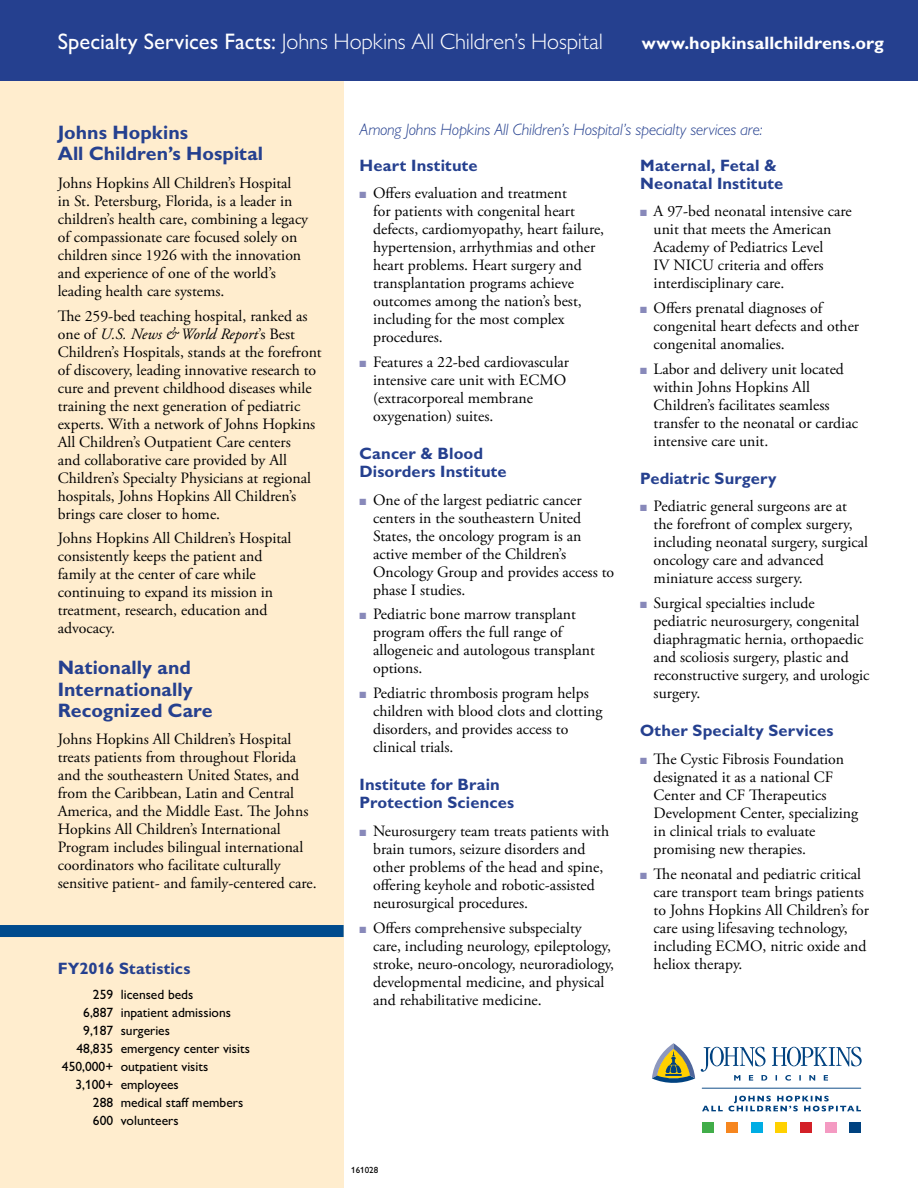
<style>
.page{position:relative;width:918px;height:1188px;background:#fff}
.page>*{position:absolute;margin:0;border:0;box-sizing:border-box;transform-origin:0 0}
.t1{font:300 22.5px "Gill Sans MT Std";letter-spacing:-.005em;color:#fff}
.t2{font:700 19.5px/21px "Gill Sans MT Std";color:#25408f}
.t3{font:700 18px "Gill Sans MT Std";color:#fff}
.t4{font:700 16.5px/18px "Gill Sans MT Std";letter-spacing:.005em;color:#25408f}
.t5{font:italic 300 16.5px "Gill Sans MT Std";letter-spacing:-.01em;color:#25408f}
.t6{font:15.75px/18px "Adobe Garamond Pro";color:#000}
.t7{font:500 13.5px "Gill Sans MT Std";color:#000}
.t8{font:500 9px "Gill Sans MT Std";color:#000}
.s1{font-weight:500}
.s2{font-style:italic}
.s3{color:#8889ba}
</style>
<div class="page">
<div style="left:0;top:80px;width:344px;height:1108px;background:#ffedce"></div>
<svg style="left:701px;top:1047px;width:161px;height:64px"></svg>
<div style="left:751px;top:1122px;width:12px;height:11px;background:#00ade4"></div>
<div style="left:776px;top:1122px;width:11px;height:11px;background:#ffd100"></div>
<div style="left:800px;top:1122px;width:12px;height:11px;background:#d32027"></div>
<div style="left:702px;top:1122px;width:11px;height:11px;background:#41ad49"></div>
<div style="left:726px;top:1122px;width:12px;height:11px;background:#f6861f"></div>
<div style="left:825px;top:1122px;width:11px;height:11px;background:#f49ac2"></div>
<div style="left:850px;top:1122px;width:11px;height:11px;background:#004280"></div>
<svg style="left:652px;top:1043px;width:43px;height:40px"></svg>
<div style="left:0;top:0;width:918px;height:80px;background:#25408f"></div>
<div style="left:0;top:925px;width:344px;height:12px;background:#004b8d"></div>
<h1 class="t1" style="left:58px;top:28px;width:547px"><span class="s1">Specialty Services Facts:</span> Johns Hopkins All Children’s Hospital</h1>
<p class="t3" style="left:642px;top:32px;width:244px">www.hopkinsallchildrens.org</p>
<p class="t2" style="left:58px;top:122px;width:207px">Johns Hopkins<br>All Children’s Hospital</p>
<p class="t6" style="left:58px;top:174px;width:252px">Johns Hopkins All Children’s Hospital<br>in St. Petersburg, Florida, is a leader in children’s health care, combining a legacy of compassionate care focused solely on children since 1926 with the innovation and experience of one of the world’s leading health care systems.</p>
<p class="t6" style="left:58px;top:307px;width:266px">The 259-bed teaching hospital, ranked as one of <span class="s2">U.S. News &amp; World Report</span>’s Best Children’s Hospitals, stands at the forefront of discovery, leading innovative research to cure and prevent childhood diseases while training the next generation of pediatric experts. With a network of Johns Hopkins All Children’s Outpatient Care centers<br>and collaborative care provided by All Children’s Specialty Physicians at regional hospitals, Johns Hopkins All Children’s brings care closer to home.</p>
<p class="t6" style="left:58px;top:530px;width:235px">Johns Hopkins All Children’s Hospital consistently keeps the patient and family at the center of care while continuing to expand its mission in treatment, research, education and advocacy.</p>
<p class="t2" style="left:58px;top:657px;width:157px">Nationally and<br>Internationally<br>Recognized Care</p>
<p class="t6" style="left:58px;top:731px;width:260px">Johns Hopkins All Children’s Hospital treats patients from throughout Florida and the southeastern United States, and from the Caribbean, Latin and Central America, and the Middle East. The Johns Hopkins All Children’s International Program includes bilingual international coordinators who facilitate culturally sensitive patient- and family-centered care.</p>
<p class="t4" style="left:58px;top:959px;width:134px">FY2016 Statistics</p>
<p class="t7" style="left:93px;top:986px;width:102px">259 licensed beds</p>
<p class="t7" style="left:83px;top:1004px;width:149px">6,887 inpatient admissions</p>
<p class="t7" style="left:83px;top:1022px;width:88px">9,187 surgeries</p>
<p class="t7" style="left:77px;top:1040px;width:175px">48,835 emergency center visits</p>
<p class="t7" style="left:62px;top:1058px;width:148px">450,000+ outpatient visits</p>
<p class="t7" style="left:75px;top:1076px;width:105px">3,100+ employees</p>
<p class="t7" style="left:93px;top:1094px;width:152px">288 medical staff members</p>
<p class="t7" style="left:93px;top:1112px;width:87px">600 volunteers</p>
<p class="t5" style="left:360px;top:120px;width:405px">Among Johns Hopkins All Children’s Hospital’s specialty services are:</p>
<p class="t4" style="left:360px;top:156px;width:120px">Heart Institute</p>
<p class="t6" style="left:373px;top:185px;width:233px;text-indent:-13px"><span class="s3">■</span> Offers evaluation and treatment<br>for patients with congenital heart defects, cardiomyopathy, heart failure, hypertension, arrhythmias and other heart problems. Heart surgery and transplantation programs achieve outcomes among the nation’s best, including for the most complex procedures.</p>
<p class="t6" style="left:373px;top:354px;width:198px;text-indent:-13px"><span class="s3">■</span> Features a 22-bed cardiovascular intensive care unit with ECMO (extracorporeal membrane oxygenation) suites.</p>
<p class="t4" style="left:360px;top:444px;width:149px">Cancer &amp; Blood<br>Disorders Institute</p>
<p class="t6" style="left:373px;top:491px;width:243px;text-indent:-13px"><span class="s3">■</span> One of the largest pediatric cancer centers in the southeastern United<br>States, the oncology program is an active member of the Children’s<br>Oncology Group and provides access to phase I studies.</p>
<p class="t6" style="left:373px;top:606px;width:223px;text-indent:-13px"><span class="s3">■</span> Pediatric bone marrow transplant program offers the full range of allogeneic and autologous transplant options.</p>
<p class="t6" style="left:373px;top:685px;width:231px;text-indent:-13px"><span class="s3">■</span> Pediatric thrombosis program helps children with blood clots and clotting disorders, and provides access to clinical trials.</p>
<p class="t4" style="left:360px;top:776px;width:156px">Institute for Brain<br>Protection Sciences</p>
<p class="t6" style="left:373px;top:822px;width:238px;text-indent:-13px"><span class="s3">■</span> Neurosurgery team treats patients with brain tumors, seizure disorders and other problems of the head and spine, offering keyhole and robotic-assisted neurosurgical procedures.</p>
<p class="t6" style="left:373px;top:919px;width:243px;text-indent:-13px"><span class="s3">■</span> Offers comprehensive subspecialty<br>care, including neurology, epileptology, stroke, neuro-oncology, neuroradiology, developmental medicine, and physical and rehabilitative medicine.</p>
<p class="t4" style="left:640px;top:156px;width:145px">Maternal, Fetal &amp;<br>Neonatal Institute</p>
<p class="t6" style="left:654px;top:203px;width:200px;text-indent:-13px"><span class="s3">■</span> A 97-bed neonatal intensive care unit that meets the American<br>Academy of Pediatrics Level<br>IV NICU criteria and offers interdisciplinary care.</p>
<p class="t6" style="left:654px;top:300px;width:207px;text-indent:-13px"><span class="s3">■</span> Offers prenatal diagnoses of congenital heart defects and other congenital anomalies.</p>
<p class="t6" style="left:654px;top:360px;width:206px;text-indent:-13px"><span class="s3">■</span> Labor and delivery unit located within Johns Hopkins All<br>Children’s facilitates seamless transfer to the neonatal or cardiac intensive care unit.</p>
<p class="t4" style="left:640px;top:469px;width:138px">Pediatric Surgery</p>
<p class="t6" style="left:654px;top:498px;width:216px;text-indent:-13px"><span class="s3">■</span> Pediatric general surgeons are at the forefront of complex surgery, including neonatal surgery, surgical oncology care and advanced miniature access surgery.</p>
<p class="t6" style="left:654px;top:595px;width:217px;text-indent:-13px"><span class="s3">■</span> Surgical specialties include pediatric neurosurgery, congenital diaphragmatic hernia, orthopaedic and scoliosis surgery, plastic and reconstructive surgery, and urologic surgery.</p>
<p class="t4" style="left:640px;top:722px;width:195px">Other Specialty Services</p>
<p class="t6" style="left:654px;top:750px;width:206px;text-indent:-13px"><span class="s3">■</span> The Cystic Fibrosis Foundation designated it as a national CF<br>Center and CF Therapeutics<br>Development Center, specializing in clinical trials to evaluate promising new therapies.</p>
<p class="t6" style="left:654px;top:865px;width:217px;text-indent:-13px"><span class="s3">■</span> The neonatal and pediatric critical care transport team brings patients to Johns Hopkins All Children’s for care using lifesaving technology, including ECMO, nitric oxide and heliox therapy.</p>
<p class="t8" style="left:351px;top:1165px;width:28px">161028</p>
</div>
